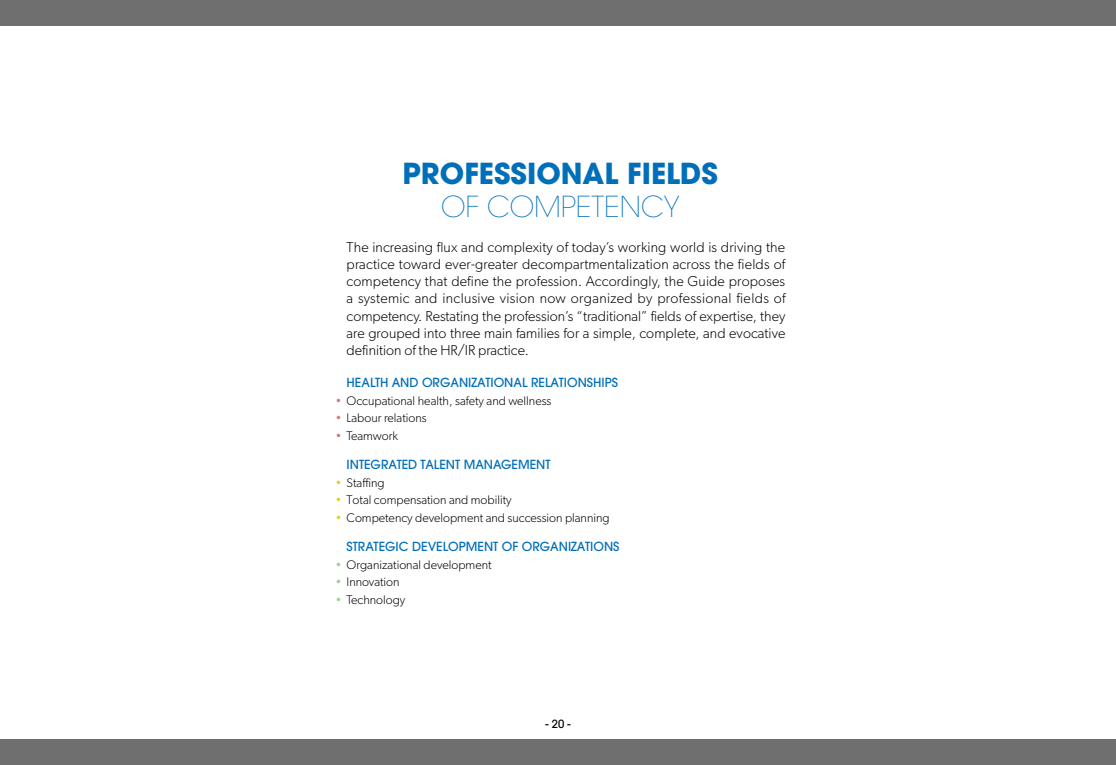
<style>
.page{position:relative;width:1116px;height:765px;background:#fff}
.page>*{position:absolute;margin:0;border:0;box-sizing:border-box;transform-origin:0 0}
.t1{font:700 28.75px "Avant Garde";color:#006fb9}
.t2{font:200 28.75px "Avant Garde";color:#006fb9}
.t3{font:300 14.38px/17.2px "Gibson";color:#000;text-align:justify}
.t4{font:300 12.5px "Gibson";color:#000}
.t5{font:500 12.5px "Avant Garde";color:#006fb9}
.t6{font:500 11.25px "Avant Garde";color:#000}
.s1{color:#d17a7f}
.s2{color:#dcd512}
.s3{color:#a0cd94}
</style>
<div class="page">
<div style="left:0;top:0;width:1116px;height:26px;background:#706f6f"></div>
<div style="left:0;top:739px;width:1116px;height:26px;background:#706f6f"></div>
<h1 class="t1" style="left:403px;top:154px;width:317px">PROFESSIONAL FIELDS</h1>
<h1 class="t2" style="left:441px;top:190px;width:240px">OF COMPETENCY</h1>
<p class="t3" style="left:347px;top:238px;width:441px">The increasing flux and complexity of today’s working world is driving the practice toward ever-greater decompartmentalization across the fields of competency that define the profession. Accordingly, the Guide proposes a systemic and inclusive vision now organized by professional fields of competency. Restating the profession’s “traditional” fields of expertise, they are grouped into three main families for a simple, complete, and evocative definition of the HR/IR practice.</p>
<p class="t5" style="left:347px;top:375px;width:273px">HEALTH AND ORGANIZATIONAL RELATIONSHIPS</p>
<p class="t4" style="left:335px;top:393px;width:217px"><span class="s1">•</span> Occupational health, safety and wellness</p>
<p class="t4" style="left:335px;top:410px;width:93px"><span class="s1">•</span> Labour relations</p>
<p class="t4" style="left:335px;top:428px;width:64px"><span class="s1">•</span> Teamwork</p>
<p class="t5" style="left:347px;top:457px;width:205px">INTEGRATED TALENT MANAGEMENT</p>
<p class="t4" style="left:335px;top:475px;width:51px"><span class="s2">•</span> Staffing</p>
<p class="t4" style="left:335px;top:492px;width:178px"><span class="s2">•</span> Total compensation and mobility</p>
<p class="t4" style="left:335px;top:510px;width:276px"><span class="s2">•</span> Competency development and succession planning</p>
<p class="t5" style="left:347px;top:539px;width:274px">STRATEGIC DEVELOPMENT OF ORGANIZATIONS</p>
<p class="t4" style="left:335px;top:557px;width:158px"><span class="s3">•</span> Organizational development</p>
<p class="t4" style="left:335px;top:575px;width:66px"><span class="s3">•</span> Innovation</p>
<p class="t4" style="left:335px;top:592px;width:71px"><span class="s3">•</span> Technology</p>
<p class="t6" style="left:545px;top:717px;width:27px">- 20 -</p>
</div>
